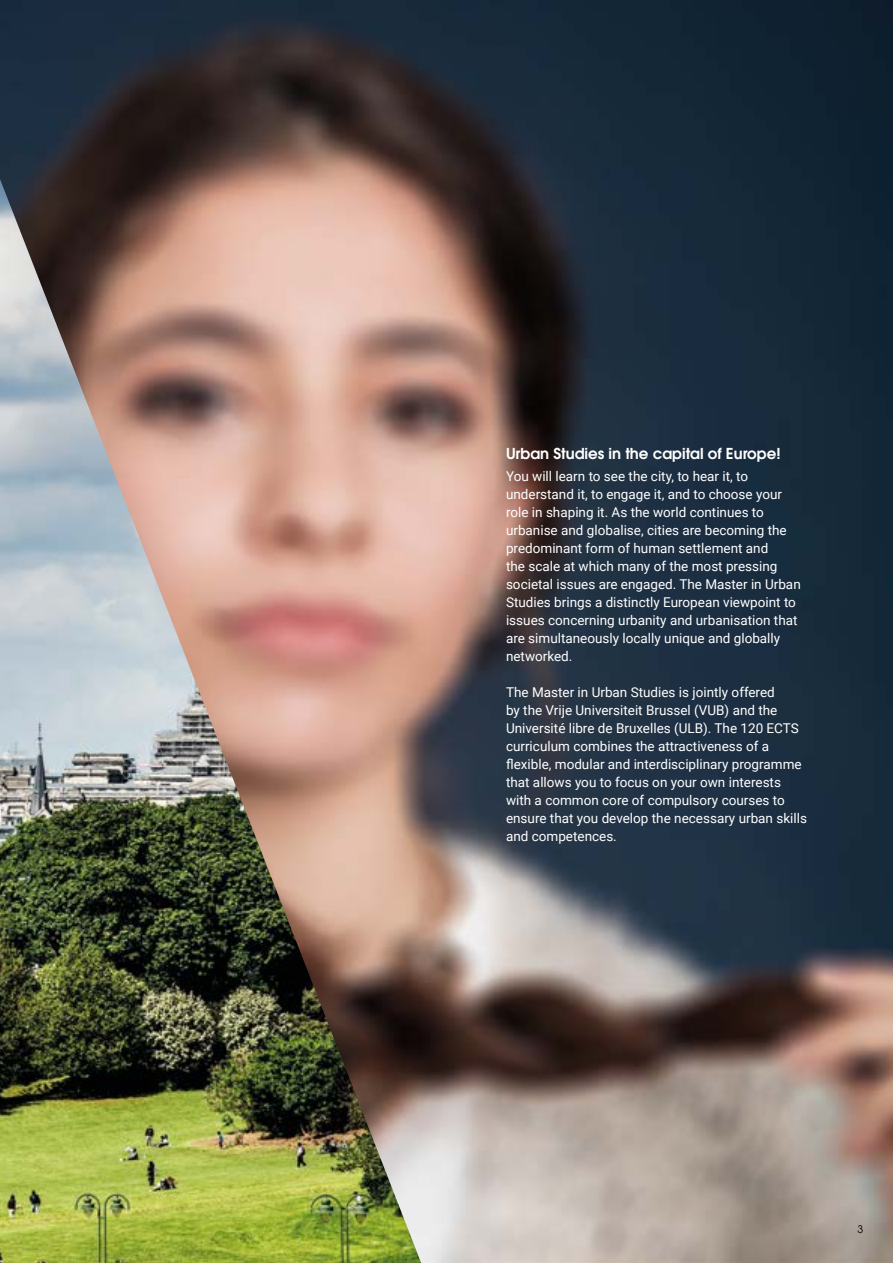
<style>
.page{position:relative;width:893px;height:1263px;background:#fff}
.page>*{position:absolute;margin:0;border:0;box-sizing:border-box;transform-origin:0 0}
.t1{font:600 15px "Avant Garde LT";color:#fff}
.t2{font:13.5px/18px "Roboto";color:#fff}
.t3{font:10.5px "Avant Garde LT";color:#000}
</style>
<div class="page">
<img style="left:0;top:0;width:893px;height:1263px">
<p class="t1" style="left:506px;top:443px;width:276px">Urban Studies in the capital of Europe!</p>
<p class="t2" style="left:506px;top:466px;width:296px">You will learn to see the city, to hear it, to understand it, to engage it, and to choose your role in shaping it. As the world continues to urbanise and globalise, cities are becoming the predominant form of human settlement and<br>the scale at which many of the most pressing societal issues are engaged. The Master in Urban Studies brings a distinctly European viewpoint to issues concerning urbanity and urbanisation that are simultaneously locally unique and globally networked.</p>
<p class="t2" style="left:506px;top:682px;width:303px">The Master in Urban Studies is jointly offered<br>by the Vrije Universiteit Brussel (VUB) and the Université libre de Bruxelles (ULB). The 120 ECTS curriculum combines the attractiveness of a flexible, modular and interdisciplinary programme that allows you to focus on your own interests with a common core of compulsory courses to ensure that you develop the necessary urban skills and competences.</p>
<p class="t3" style="left:857px;top:1223px;width:7px">3</p>
</div>
